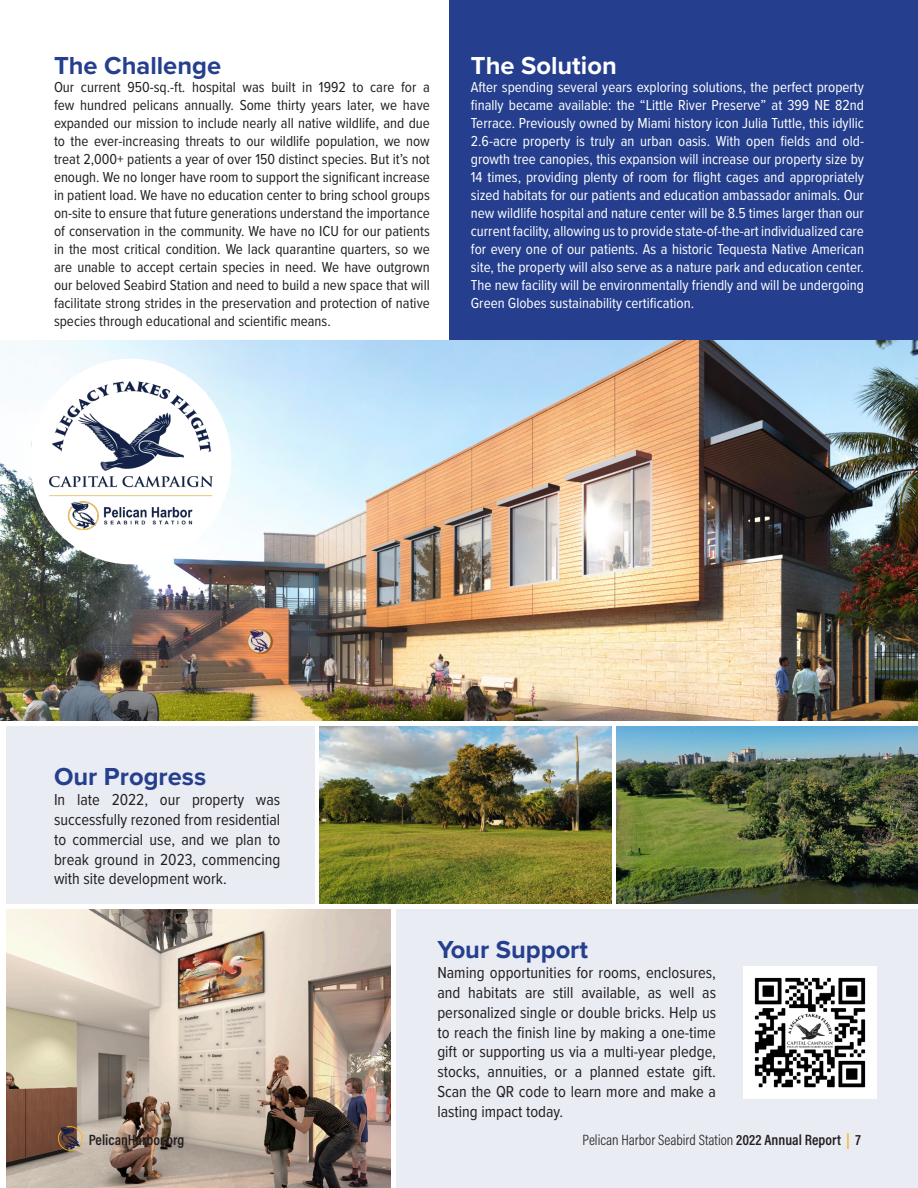
<style>
.page{position:relative;width:918px;height:1188px;background:#fff}
.page>*{position:absolute;margin:0;border:0;box-sizing:border-box;transform-origin:0 0}
.t1{font:700 25.5px "Proxima Nova";color:#253f8e}
.t2{font:700 25.5px "Proxima Nova";color:#fff}
.t3{font:16.5px/19.8px "Proxima Nova Cond";color:#231f20;text-align:justify}
.t4{font:15px/18px "Proxima Nova Cond";color:#231f20;text-align:justify}
.t5{font:15px/18px "Proxima Nova Cond";color:#fff;text-align:justify}
.t6{font:300 15px "Acumin Pro Cond";color:#231f20}
.t7{font:600 15px "Acumin Pro Cond";color:#231f20}
.s1{font-weight:600}
.s2{font-weight:600;color:#fbb017}
</style>
<div class="page">
<div style="left:6px;top:726px;width:308px;height:178px;background:#e9ecf3"></div>
<div style="left:397px;top:910px;width:521px;height:278px;background:#e9ecf3"></div>
<div style="left:449px;top:0;width:469px;height:348px;background:#253f8e"></div>
<img style="left:0;top:341px;width:918px;height:379px">
<img style="left:6px;top:910px;width:384px;height:278px">
<div style="left:30px;top:359px;width:201px;height:205px;background:#fff;border-radius:50%"></div>
<img style="left:49px;top:381px;width:164px;height:149px">
<img style="left:616px;top:726px;width:302px;height:178px">
<img style="left:319px;top:726px;width:293px;height:178px">
<img style="left:744px;top:966px;width:132px;height:132px">
<svg style="left:58px;top:1126px;width:25px;height:25px"></svg>
<p class="t1" style="left:54px;top:47px;width:169px">The Challenge</p>
<p class="t4" style="left:54px;top:78px;width:377px">Our current 950-sq.-ft. hospital was built in 1992 to care for a few hundred pelicans annually. Some thirty years later, we have expanded our mission to include nearly all native wildlife, and due to the ever-increasing threats to our wildlife population, we now treat 2,000+ patients a year of over 150 distinct species. But it’s not enough. We no longer have room to support the significant increase in patient load. We have no education center to bring school groups on-site to ensure that future generations understand the importance of conservation in the community. We have no ICU for our patients in the most critical condition. We lack quarantine quarters, so we are unable to accept certain species in need. We have outgrown our beloved Seabird Station and need to build a new space that will facilitate strong strides in the preservation and protection of native species through educational and scientific means.</p>
<p class="t2" style="left:471px;top:47px;width:147px">The Solution</p>
<p class="t5" style="left:471px;top:78px;width:395px">After spending several years exploring solutions, the perfect property finally became available: the “Little River Preserve” at 399 NE 82nd Terrace. Previously owned by Miami history icon Julia Tuttle, this idyllic 2.6-acre property is truly an urban oasis. With open fields and old&shy;growth tree canopies, this expansion will increase our property size by 14 times, providing plenty of room for flight cages and appropriately sized habitats for our patients and education ambassador animals. Our new wildlife hospital and nature center will be 8.5 times larger than our current facility, allowing us to provide state-of-the-art individualized care for every one of our patients. As a historic Tequesta Native American site, the property will also serve as a nature park and education center.<br>The new facility will be environmentally friendly and will be undergoing Green Globes sustainability certification.</p>
<p class="t1" style="left:54px;top:758px;width:154px">Our Progress</p>
<p class="t3" style="left:54px;top:789px;width:228px">In late 2022, our property was successfully rezoned from residential to commercial use, and we plan to break ground in 2023, commencing with site development work.</p>
<p class="t1" style="left:437px;top:931px;width:152px">Your Support</p>
<p class="t3" style="left:437px;top:962px;width:280px">Naming opportunities for rooms, enclosures, and habitats are still available, as well as personalized single or double bricks. Help us to reach the finish line by making a one-time gift or supporting us via a multi-year pledge, stocks, annuities, or a planned estate gift.<br>Scan the QR code to learn more and make a lasting impact today.</p>
<p class="t7" style="left:89px;top:1130px;width:97px">PelicanHarbor.org</p>
<p class="t6" style="left:583px;top:1130px;width:280px">Pelican Harbor Seabird Station <span class="s1">2022 Annual Report</span> <span class="s2">|</span> <span class="s1">7</span></p>
</div>
